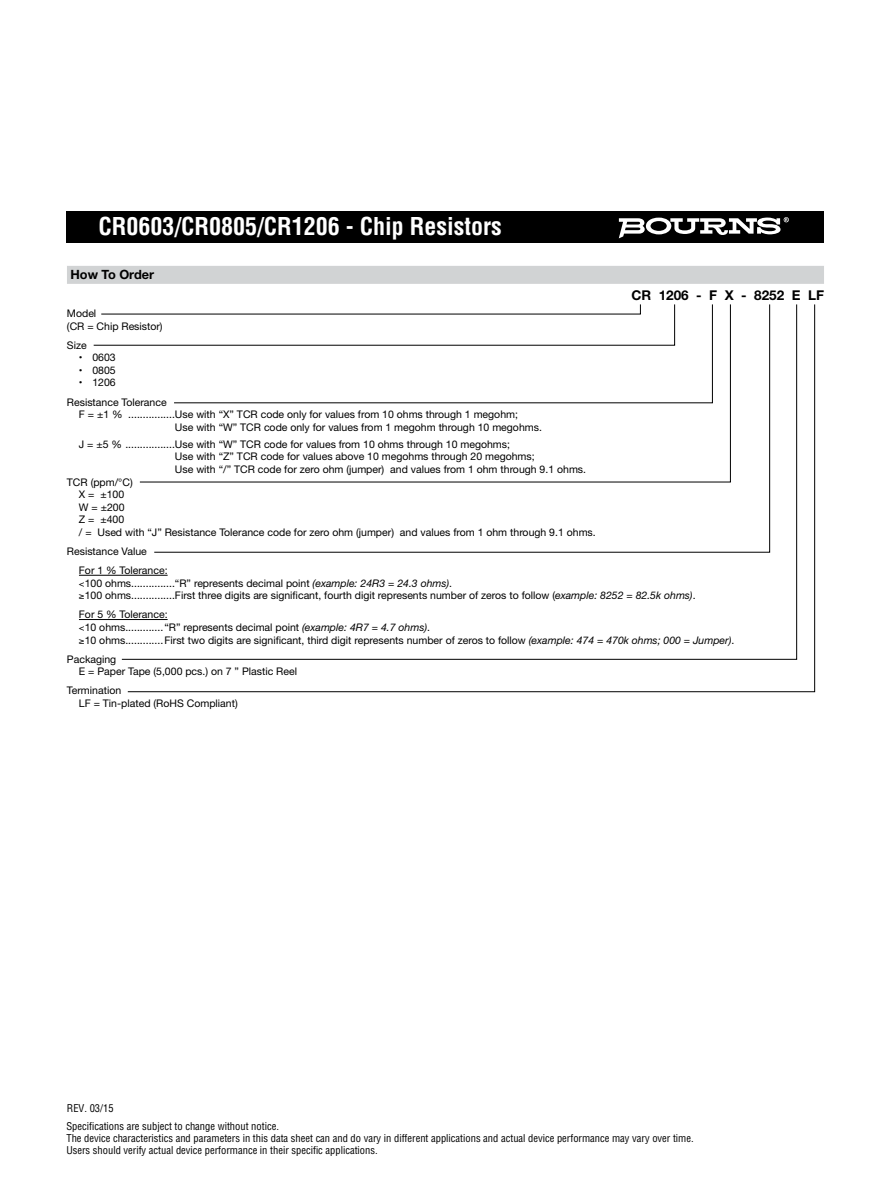
<style>
.page{position:relative;width:891px;height:1188px;background:#fff}
.page>*{position:absolute;margin:0;border:0;box-sizing:border-box;transform-origin:0 0}
.t1{font:700 condensed 24px "Helvetica";color:#fff}
.t2{font:700 13.5px "Helvetica Neue";color:#000}
.t3{font:700 12.75px "Helvetica Neue";color:#000}
.t4{font:10.5px/12.6px "Helvetica Neue";color:#000}
.t5{font:condensed 10.5px/18.5px "Helvetica";color:#000}
.s1{font-style:italic}
</style>
<div class="page">
<div style="left:67px;top:212px;width:757px;height:31px;background:#000"></div>
<svg style="left:619px;top:217px;width:170px;height:21px"></svg>
<div style="left:67px;top:266px;width:757px;height:18px;background:#d1d3d4"></div>
<hr style="left:79px;top:575px;width:89px;height:1px;background:#000">
<hr style="left:79px;top:619px;width:89px;height:1px;background:#000">
<svg style="left:127px;top:304px;width:688px;height:388px"></svg>
<h1 class="t1" style="left:98px;top:217px;width:405px">CR0603/CR0805/CR1206 - Chip Resistors</h1>
<p class="t3" style="left:71px;top:270px;width:85px">How To Order</p>
<p class="t2" style="left:631px;top:290px;width:194px">CR 1206 - F X - 8252 E LF</p>
<p class="t4" style="left:67px;top:308px;width:97px">Model<br>(CR = Chip Resistor)</p>
<p class="t4" style="left:67px;top:340px;width:21px">Size</p>
<p class="t4" style="left:79px;top:352px;width:38px">• 0603</p>
<p class="t4" style="left:79px;top:365px;width:38px">• 0805</p>
<p class="t4" style="left:67px;top:374px;width:101px;line-height:19px;text-indent:12px">• 1206<br>Resistance Tolerance</p>
<p class="t4" style="left:175px;top:409px;width:369px;text-indent:-96px">F = ±1 % ................Use with “X” TCR code only for values from 10 ohms through 1 megohm;<br>Use with “W” TCR code only for values from 1 megohm through 10 megohms.</p>
<p class="t4" style="left:79px;top:439px;width:433px">J = ±5 % .................Use with “W” TCR code for values from 10 ohms through 10 megohms;</p>
<p class="t4" style="left:175px;top:451px;width:361px">Use with “Z” TCR code for values above 10 megohms through 20 megohms;</p>
<p class="t4" style="left:175px;top:464px;width:413px">Use with “/” TCR code for zero ohm (jumper) and values from 1 ohm through 9.1 ohms.</p>
<p class="t4" style="left:67px;top:477px;width:67px">TCR (ppm/°C)</p>
<p class="t4" style="left:79px;top:489px;width:47px">X = ±100</p>
<p class="t4" style="left:79px;top:502px;width:47px">W = ±200</p>
<p class="t4" style="left:79px;top:514px;width:47px">Z = ±400</p>
<p class="t4" style="left:79px;top:527px;width:518px">/ = Used with “J” Resistance Tolerance code for zero ohm (jumper) and values from 1 ohm through 9.1 ohms.</p>
<p class="t4" style="left:79px;top:543px;width:90px;line-height:19px;text-indent:-12px">Resistance Value<br>For 1 % Tolerance:</p>
<p class="t4" style="left:79px;top:578px;width:618px;text-indent:6px">100 ohms...............“R” represents decimal point <span class="s1">(example: 24R3 = 24.3 ohms)</span>.<br>≥100 ohms...............First three digits are significant, fourth digit represents number of zeros to follow (<span class="s1">example: 8252 = 82.5k ohms)</span>.</p>
<p class="t4" style="left:79px;top:610px;width:90px">For 5 % Tolerance:</p>
<p class="t4" style="left:85px;top:622px;width:347px">10 ohms.............“R” represents decimal point <span class="s1">(example: 4R7 = 4.7 ohms)</span>.</p>
<p class="t4" style="left:79px;top:635px;width:657px">≥10 ohms.............First two digits are significant, third digit represents number of zeros to follow <span class="s1">(example: 474 = 470k ohms; 000 = Jumper)</span>.</p>
<p class="t4" style="left:79px;top:654px;width:220px;text-indent:-12px">Packaging<br>E = Paper Tape (5,000 pcs.) on 7 ” Plastic Reel</p>
<p class="t4" style="left:79px;top:685px;width:160px;text-indent:-12px">Termination<br>LF = Tin-plated (RoHS Compliant)</p>
<p class="t5" style="left:66px;top:1100px;width:214px">REV. 03/15<br>Specifications are subject to change without notice.</p>
<p class="t5" style="left:66px;top:1133px;width:629px;line-height:12px">The device characteristics and parameters in this data sheet can and do vary in different applications and actual device performance may vary over time.<br>Users should verify actual device performance in their specific applications.</p>
</div>
